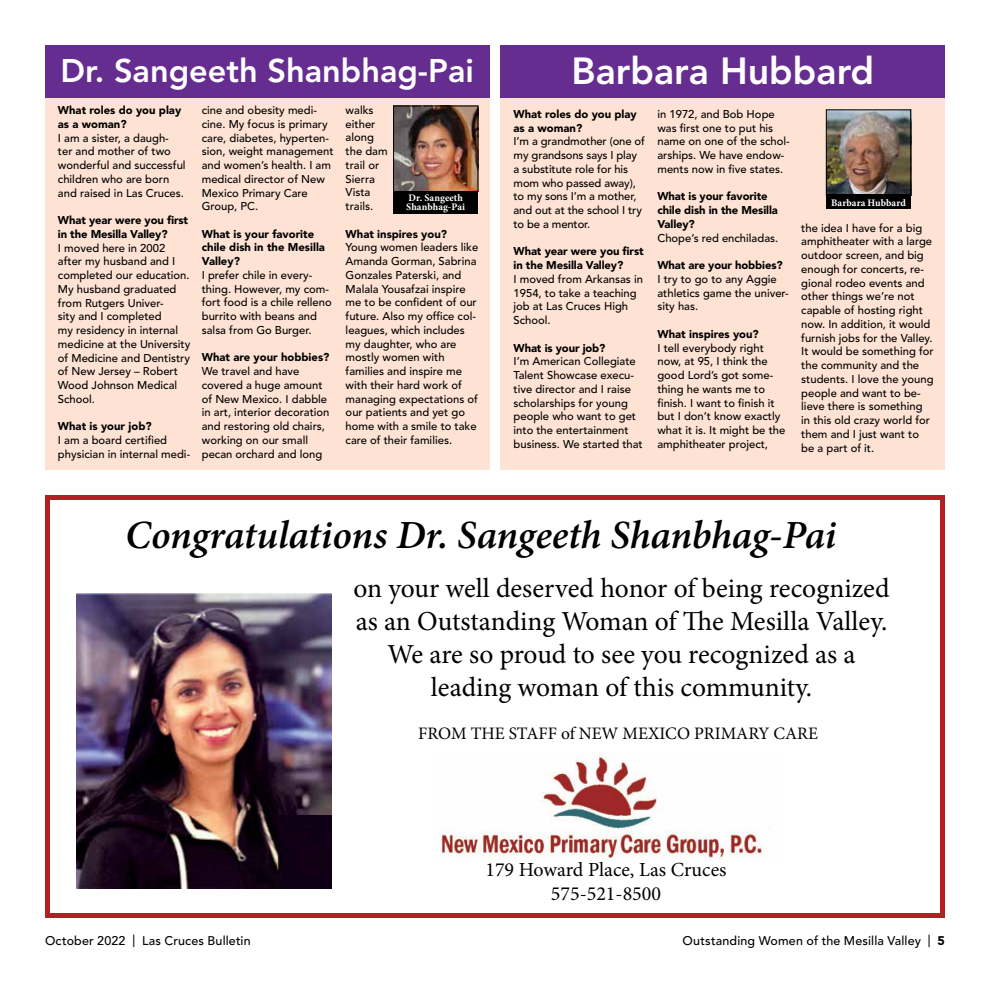
<style>
.page{position:relative;width:990px;height:990px;background:#fff}
.page>*{position:absolute;margin:0;border:0;box-sizing:border-box;transform-origin:0 0}
.t1{font:italic 600 40px "Minion Pro";letter-spacing:-.005em;color:#000}
.t2{font:800 37.5px "Avenir LT Std";color:#fff}
.t3{font:800 32.5px "Avenir LT Std";color:#fff}
.t4{font:27.5px/33px "Minion Pro";color:#000;text-align:center}
.t5{font:20px/24px "Minion Pro";color:#000;text-align:center}
.t6{font:17.5px "Minion Pro";color:#000}
.t7{font:500 12.5px "Avenir LT Std";letter-spacing:.01em;color:#000}
.t8{font:500 11.25px/13.8px "Avenir LT Std";color:#000}
.t9{font:900 11.25px/13.8px "Avenir LT Std";letter-spacing:-.01em;color:#000}
.t10{font:700 10px/9.1px "Minion Pro";letter-spacing:.005em;color:#fff}
.s1{font-weight:900}
</style>
<div class="page">
<div style="left:501px;top:79px;width:444px;height:390px;background:#fee2d3"></div>
<div style="left:501px;top:45px;width:444px;height:52px;background:#662d91"></div>
<img style="left:828px;top:112px;width:81px;height:82px">
<div style="left:826px;top:110px;width:85px;height:86px;border:1px solid #000"></div>
<div style="left:826px;top:194px;width:85px;height:15px;background:#000"></div>
<img style="left:441px;top:753px;width:322px;height:106px">
<img style="left:77px;top:593px;width:254px;height:296px">
<div style="left:45px;top:495px;width:900px;height:423px;border:5px solid #b51f24"></div>
<div style="left:45px;top:79px;width:444px;height:390px;background:#fee2d3"></div>
<div style="left:45px;top:45px;width:444px;height:52px;background:#662d91"></div>
<img style="left:395px;top:108px;width:81px;height:82px">
<div style="left:393px;top:106px;width:85px;height:86px;border:1px solid #000"></div>
<div style="left:393px;top:191px;width:85px;height:22px;background:#000"></div>
<h3 class="t3" style="left:60px;top:52px;width:415px">Dr. Sangeeth Shanbhag-Pai</h3>
<p class="t9" style="left:58px;top:103px;width:125px">What roles do you play as a woman?</p>
<p class="t8" style="left:58px;top:131px;width:129px">I am a sister, a daugh&shy;ter and mother of two wonderful and successful children who are born and raised in Las Cruces.</p>
<p class="t9" style="left:58px;top:213px;width:132px">What year were you first in the Mesilla Valley?</p>
<p class="t8" style="left:58px;top:241px;width:134px">I moved here in 2002 after my husband and I completed our education.<br>My husband graduated from Rutgers Univer-<br>sity and I completed<br>my residency in internal medicine at the University of Medicine and Dentistry of New Jersey – Robert<br>Wood Johnson Medical<br>School.</p>
<p class="t9" style="left:58px;top:419px;width:95px">What is your job?</p>
<p class="t8" style="left:58px;top:434px;width:134px">I am a board certified physician in internal medi-</p>
<p class="t8" style="left:346px;top:103px;width:44px">walks either along the dam trail or<br>Sierra<br>Vista trails.</p>
<p class="t9" style="left:346px;top:227px;width:103px">What inspires you?</p>
<p class="t8" style="left:346px;top:241px;width:134px">Young women leaders like<br>Amanda Gorman, Sabrina<br>Gonzales Paterski, and<br>Malala Yousafzai inspire me to be confident of our future. Also my office col&shy;leagues, which includes my daughter, who are mostly women with families and inspire me with their hard work of managing expectations of our patients and yet go home with a smile to take care of their families.</p>
<p class="t8" style="left:202px;top:104px;width:133px">cine and obesity medi&shy;cine. My focus is primary care, diabetes, hyperten&shy;sion, weight management and women’s health. I am medical director of New<br>Mexico Primary Care<br>Group, PC.</p>
<p class="t9" style="left:202px;top:227px;width:125px">What is your favorite chile dish in the Mesilla<br>Valley?</p>
<p class="t8" style="left:202px;top:269px;width:132px">I prefer chile in every&shy;thing. However, my com&shy;fort food is a chile relleno burrito with beans and salsa from Go Burger.</p>
<p class="t9" style="left:202px;top:351px;width:129px">What are your hobbies?</p>
<p class="t8" style="left:202px;top:365px;width:129px">We travel and have covered a huge amount of New Mexico. I dabble in art, interior decoration and restoring old chairs, working on our small pecan orchard and long</p>
<p class="t10" style="left:406px;top:193px;width:60px">Dr. Sangeeth<br>Shanbhag-Pai</p>
<h2 class="t2" style="left:571px;top:49px;width:304px">Barbara Hubbard</h2>
<p class="t9" style="left:514px;top:107px;width:125px">What roles do you play as a woman?</p>
<p class="t8" style="left:514px;top:135px;width:133px">I’m a grandmother (one of my grandsons says I play a substitute role for his mom who passed away), to my sons I’m a mother, and out at the school I try to be a mentor.</p>
<p class="t9" style="left:514px;top:245px;width:132px">What year were you first in the Mesilla Valley?</p>
<p class="t8" style="left:514px;top:272px;width:131px">I moved from Arkansas in<br>1954, to take a teaching job at Las Cruces High<br>School.</p>
<p class="t9" style="left:514px;top:341px;width:93px">What is your job?</p>
<p class="t8" style="left:514px;top:355px;width:131px">I’m American Collegiate<br>Talent Showcase execu&shy;tive director and I raise scholarships for young people who want to get into the entertainment business. We started that</p>
<p class="t8" style="left:657px;top:107px;width:134px">in 1972, and Bob Hope was first one to put his name on one of the schol&shy;arships. We have endow&shy;ments now in five states.</p>
<p class="t9" style="left:657px;top:190px;width:122px">What is your favorite chile dish in the Mesilla<br>Valley?</p>
<p class="t8" style="left:657px;top:231px;width:122px">Chope’s red enchiladas.</p>
<p class="t9" style="left:657px;top:258px;width:127px">What are your hobbies?</p>
<p class="t8" style="left:657px;top:272px;width:133px">I try to go to any Aggie athletics game the univer&shy;sity has.</p>
<p class="t9" style="left:657px;top:327px;width:103px">What inspires you?</p>
<p class="t8" style="left:657px;top:341px;width:129px">I tell everybody right now, at 95, I think the good Lord’s got some&shy;thing he wants me to finish. I want to finish it but I don’t know exactly what it is. It might be the amphitheater project,</p>
<p class="t10" style="left:831px;top:198px;width:76px">Barbara Hubbard</p>
<p class="t8" style="left:801px;top:221px;width:134px">the idea I have for a big amphitheater with a large outdoor screen, and big enough for concerts, re&shy;gional rodeo events and other things we’re not capable of hosting right now. In addition, it would furnish jobs for the Valley.<br>It would be something for the community and the students. I love the young people and want to be&shy;lieve there is something in this old crazy world for them and I just want to be a part of it.</p>
<h1 class="t1" style="left:125px;top:507px;width:713px">Congratulations Dr. Sangeeth Shanbhag-Pai</h1>
<h3 class="t4" style="left:353px;top:572px;width:538px">on your well deserved honor of being recognized as an Outstanding Woman of The Mesilla Valley.<br>We are so proud to see you recognized as a leading woman of this community.</h3>
<h3 class="t6" style="left:418px;top:722px;width:401px">FROM THE STAFF of NEW MEXICO PRIMARY CARE</h3>
<h3 class="t5" style="left:485px;top:858px;width:243px">179 Howard Place, Las Cruces<br>575-521-8500</h3>
<p class="t7" style="left:45px;top:933px;width:207px">October 2022 | Las Cruces Bulletin</p>
<p class="t7" style="left:683px;top:933px;width:264px">Outstanding Women of the Mesilla Valley | <span class="s1">5</span></p>
</div>
